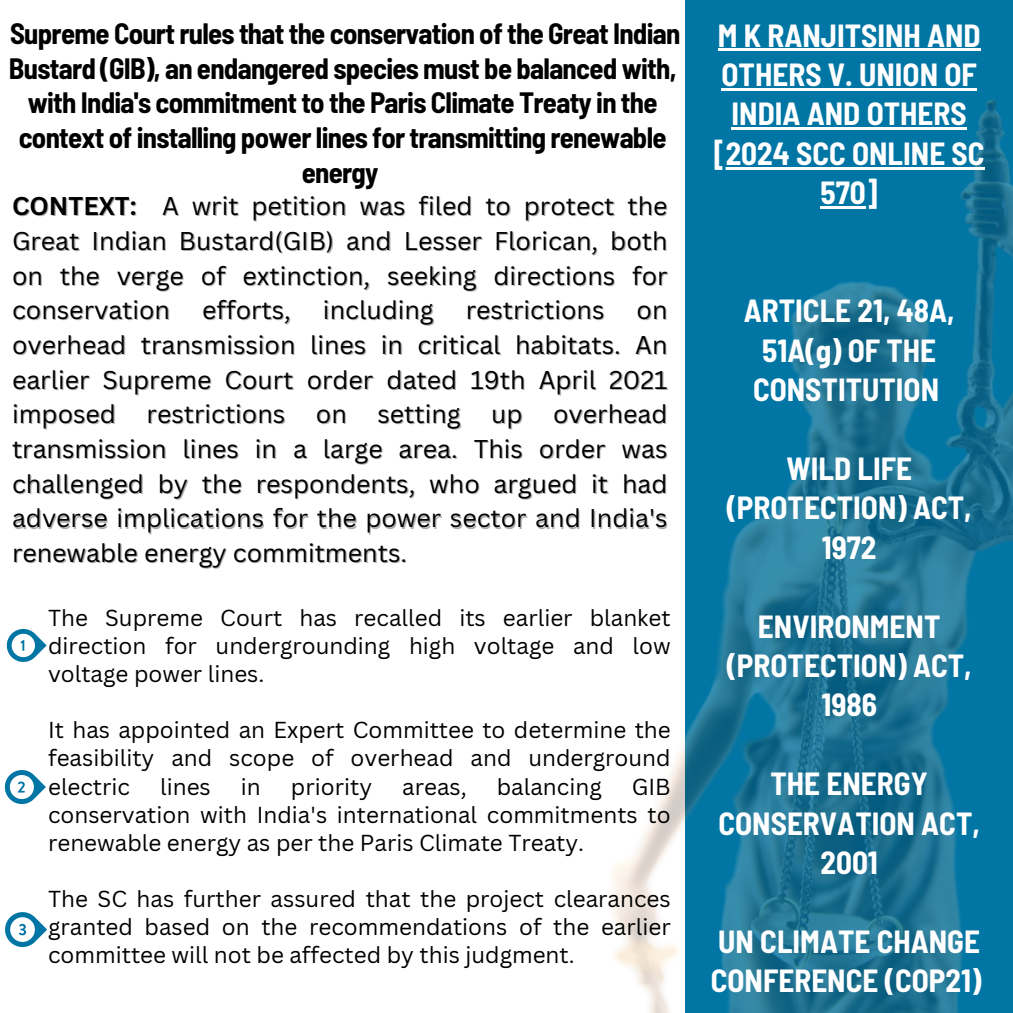
<style>
.page{position:relative;width:1013px;height:1013px;background:#fff}
.page>*{position:absolute;margin:0;border:0;box-sizing:border-box;transform-origin:0 0}
.t1{font:700 semi-condensed 31.25px/39.4px "Barlow";color:#fff;text-align:center}
.t2{font:700 semi-condensed 28.75px/34.8px "Barlow";letter-spacing:-.025em;color:#000;text-align:center}
.t3{font:25px/34.8px "Canva Sans";color:#000}
.t4{font:700 25px "Canva Sans";color:#000}
.t5{font:22.5px/28.1px "Canva Sans";color:#000;text-align:justify}
</style>
<div class="page">
<div style="left:685px;top:0;width:327px;height:1012px;background:#0175a4"></div>
<img style="left:612px;top:48px;width:400px;height:964px">
<svg style="left:6px;top:629px;width:41px;height:33px"></svg>
<svg style="left:4px;top:770px;width:42px;height:34px"></svg>
<hr style="left:717px;top:48px;width:263px;height:3px;background:#fff">
<hr style="left:721px;top:88px;width:255px;height:3px;background:#fff">
<hr style="left:731px;top:127px;width:235px;height:3px;background:#fff">
<hr style="left:713px;top:167px;width:271px;height:2px;background:#fff">
<hr style="left:820px;top:206px;width:57px;height:3px;background:#fff">
<svg style="left:5px;top:912px;width:42px;height:35px"></svg>
<h1 class="t2" style="left:9px;top:15px;width:673px">Supreme Court rules that the conservation of the Great Indian Bustard (GIB), an endangered species must be balanced with, with India's commitment to the Paris Climate Treaty in the context of installing power lines for transmitting renewable energy</h1>
<h2 class="t1" style="left:717px;top:14px;width:264px">M K RANJITSINH AND<br>OTHERS V. UNION OF<br>INDIA AND OTHERS</h2>
<h1 class="t1" style="left:713px;top:133px;width:272px">[2024 SCC ONLINE SC</h1>
<h1 class="t1" style="left:820px;top:172px;width:59px">570]</h1>
<p class="t4" style="left:12px;top:188px;width:126px">CONTEXT:</p>
<p class="t3" style="left:162px;top:188px;width:507px">A writ petition was filed to protect the</p>
<p class="t3" style="left:12px;top:223px;width:657px">Great Indian Bustard(GIB) and Lesser Florican, both</p>
<p class="t3" style="left:12px;top:257px;width:657px">on the verge of extinction, seeking directions for</p>
<p class="t3" style="left:12px;top:292px;width:160px">conservation</p>
<p class="t3" style="left:202px;top:292px;width:90px">efforts,</p>
<p class="t3" style="left:323px;top:292px;width:112px">including</p>
<p class="t3" style="left:466px;top:292px;width:140px">restrictions</p>
<p class="t3" style="left:636px;top:292px;width:32px">on</p>
<p class="t3" style="left:12px;top:327px;width:657px">overhead transmission lines in critical habitats. An</p>
<p class="t3" style="left:12px;top:361px;width:657px">earlier Supreme Court order dated 19th April 2021</p>
<p class="t3" style="left:12px;top:396px;width:657px">imposed restrictions on setting up overhead</p>
<p class="t3" style="left:12px;top:431px;width:657px">transmission lines in a large area. This order was</p>
<p class="t3" style="left:12px;top:465px;width:657px">challenged by the respondents, who argued it had</p>
<p class="t3" style="left:12px;top:500px;width:657px">adverse implications for the power sector and India's renewable energy commitments.</p>
<h1 class="t1" style="left:743px;top:290px;width:212px;text-align:left">ARTICLE 21, 48A,<br>51A(g) OF THE<br>CONSTITUTION</h1>
<h1 class="t1" style="left:726px;top:448px;width:246px">WILD LIFE (PROTECTION) ACT,<br>1972</h1>
<p class="t5" style="left:48px;top:603px;width:624px">The Supreme Court has recalled its earlier blanket direction for undergrounding high voltage and low voltage power lines.</p>
<p class="t5" style="left:48px;top:715px;width:624px">It has appointed an Expert Committee to determine the feasibility and scope of overhead and underground electric</p>
<p class="t5" style="left:160px;top:771px;width:52px">lines</p>
<p class="t5" style="left:241px;top:771px;width:21px">in</p>
<p class="t5" style="left:291px;top:771px;width:83px">priority</p>
<p class="t5" style="left:402px;top:771px;width:66px">areas,</p>
<p class="t5" style="left:497px;top:771px;width:106px">balancing</p>
<p class="t5" style="left:48px;top:771px;width:624px;text-indent:583px">GIB conservation with India's international commitments to renewable energy as per the Paris Climate Treaty.</p>
<p class="t5" style="left:48px;top:884px;width:624px">The SC has further assured that the project clearances granted based on the recommendations of the earlier committee will not be affected by this judgment.</p>
<h1 class="t1" style="left:726px;top:605px;width:246px">ENVIRONMENT (PROTECTION) ACT,<br>1986</h1>
<h2 class="t1" style="left:718px;top:763px;width:263px">THE ENERGY<br>CONSERVATION ACT,<br>2001</h2>
<p class="t1" style="left:710px;top:920px;width:272px;text-align:left">UN CLIMATE CHANGE<br>CONFERENCE (COP21)</p>
</div>
